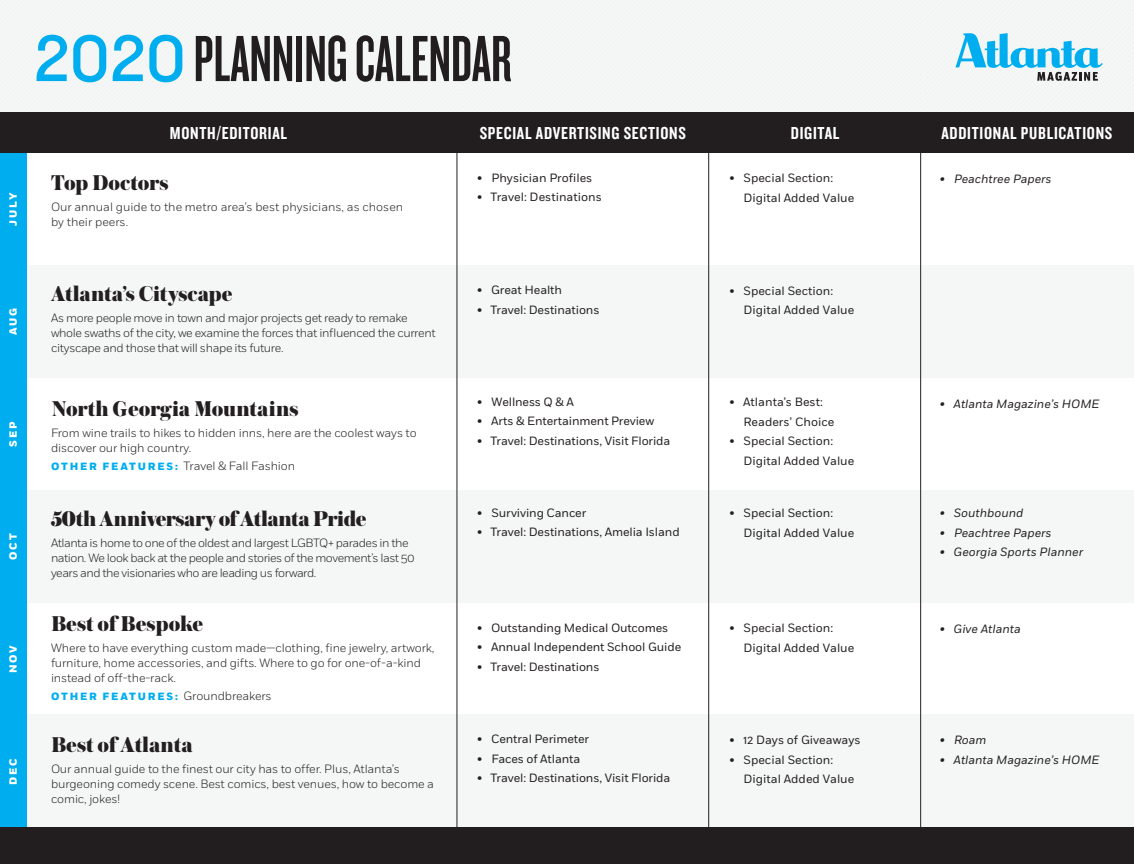
<style>
.page{position:relative;width:1134px;height:864px;background:#fff}
.page>*{position:absolute;margin:0;border:0;box-sizing:border-box;transform-origin:0 0}
.hed{font:67.8px "Knockout 47 Bantamweight";color:#221d1f}
.t1{font:900 22.5px "Austin";letter-spacing:-.01em;color:#231f20}
.t2{font:18px "Knockout 49 Liteweight";letter-spacing:.04em;color:#fff}
.t3{font:12px/19.5px "Fort";letter-spacing:-.01em;color:#231f20}
.t4{font:300 12px/15px "Fort";letter-spacing:-.01em;color:#231f20}
.t5{font:300 12px/15px "Fort";letter-spacing:-.04em;color:#231f20}
.t6{font:300 12px/15px "Fort";letter-spacing:-.03em;color:#231f20}
.t7{font:italic 12px "Fort";color:#231f20}
.t8{font:800 10.5px "Fort";color:#00aeef}
.t9{font:800 10.5px "Fort";letter-spacing:.165em;color:#fff}
.s1{font-family:"Knockout 31 Junior Middlewt";color:#00aeef}
.s2{font-weight:800;font-size:10.5px;color:#00aeef}
.s3{font-weight:300;font-size:12px;color:#231f20}
</style>
<div class="page">
<div style="left:0;top:265px;width:1134px;height:113px;background:#f5f7f7"></div>
<div style="left:0;top:490px;width:1134px;height:113px;background:#f5f7f7"></div>
<div style="left:0;top:715px;width:1134px;height:112px;background:#f5f7f7"></div>
<div style="left:0;top:0;width:1134px;height:113px;background:#f5f7f7"></div>
<hr style="left:708px;top:150px;width:1px;height:677px;background:#231f20">
<hr style="left:920px;top:123px;width:1px;height:709px;background:#231f20">
<hr style="left:457px;top:151px;width:1px;height:676px;background:#231f20">
<div style="left:0;top:140px;width:27px;height:693px;background:#00aeef"></div>
<div style="left:0;top:113px;width:1134px;height:40px;background:#221d1f"></div>
<div style="left:0;top:827px;width:1134px;height:37px;background:#221d1f"></div>
<svg style="left:955px;top:33px;width:148px;height:48px"></svg>
<p class="t9" style="left:7px;top:226px;width:34px;rotate:-90deg">JULY</p>
<p class="hed" style="left:34px;top:19px;width:479px"><span class="s1">2020</span> PLANNING CALENDAR</p>
<p class="t2" style="left:170px;top:122px;width:119px">MONTH/EDITORIAL</p>
<p class="t2" style="left:480px;top:122px;width:208px">SPECIAL ADVERTISING SECTIONS</p>
<p class="t2" style="left:791px;top:122px;width:50px">DIGITAL</p>
<p class="t2" style="left:941px;top:122px;width:173px">ADDITIONAL PUBLICATIONS</p>
<p class="t1" style="left:51px;top:166px;width:119px">Top Doctors</p>
<p class="t4" style="left:51px;top:200px;width:354px">Our annual guide to the metro area’s best physicians, as chosen by their peers.</p>
<p class="t3" style="left:477px;top:168px;width:117px">• Physician Profiles</p>
<p class="t3" style="left:477px;top:187px;width:126px">• Travel: Destinations</p>
<p class="t3" style="left:743px;top:169px;width:112px;text-indent:-14px">• Special Section:<br>Digital Added Value</p>
<p class="t7" style="left:940px;top:172px;width:113px">• Peachtree Papers</p>
<p class="t9" style="left:7px;top:335px;width:29px;rotate:-90deg">AUG</p>
<p class="t9" style="left:7px;top:447px;width:27px;rotate:-90deg">SEP</p>
<p class="t9" style="left:7px;top:560px;width:28px;rotate:-90deg">OCT</p>
<p class="t9" style="left:7px;top:673px;width:29px;rotate:-90deg">NOV</p>
<p class="t9" style="left:7px;top:785px;width:28px;rotate:-90deg">DEC</p>
<p class="t1" style="left:51px;top:277px;width:183px">Atlanta’s Cityscape</p>
<p class="t6" style="left:51px;top:311px;width:386px">As more people move in town and major projects get ready to remake whole swaths of the city, we examine the forces that influenced the current cityscape and those that will shape its future.</p>
<p class="t1" style="left:51px;top:392px;width:249px">North Georgia Mountains</p>
<p class="t4" style="left:51px;top:425px;width:367px">From wine trails to hikes to hidden inns, here are the coolest ways to discover our high country.</p>
<p class="t4" style="left:51px;top:458px;width:246px"><span class="s2">O T H E R F E AT U R E S :</span> Travel &amp; Fall Fashion</p>
<p class="t1" style="left:51px;top:502px;width:317px">50th Anniversary of Atlanta Pride</p>
<p class="t5" style="left:51px;top:535px;width:365px">Atlanta is home to one of the oldest and largest LGBTQ+ parades in the nation. We look back at the people and stories of the movement’s last 50 years and the visionaries who are leading us forward.</p>
<p class="t1" style="left:51px;top:607px;width:153px">Best of Bespoke</p>
<p class="t4" style="left:51px;top:640px;width:385px">Where to have everything custom made—clothing, fine jewelry, artwork, furniture, home accessories, and gifts. Where to go for one-of-a-kind instead of off-the-rack.</p>
<p class="t8" style="left:51px;top:690px;width:222px">O T H E R F E AT U R E S : <span class="s3">Groundbreakers</span></p>
<p class="t1" style="left:51px;top:728px;width:143px">Best of Atlanta</p>
<p class="t4" style="left:51px;top:762px;width:385px">Our annual guide to the finest our city has to offer. Plus, Atlanta’s burgeoning comedy scene. Best comics, best venues, how to become a comic, jokes!</p>
<p class="t3" style="left:477px;top:280px;width:86px">• Great Health</p>
<p class="t3" style="left:477px;top:300px;width:124px">• Travel: Destinations</p>
<p class="t3" style="left:477px;top:392px;width:98px">• Wellness Q &amp; A</p>
<p class="t3" style="left:477px;top:412px;width:178px">• Arts &amp; Entertainment Preview</p>
<p class="t3" style="left:477px;top:431px;width:195px">• Travel: Destinations, Visit Florida</p>
<p class="t3" style="left:477px;top:503px;width:111px">• Surviving Cancer</p>
<p class="t3" style="left:477px;top:523px;width:204px">• Travel: Destinations, Amelia Island</p>
<p class="t3" style="left:477px;top:618px;width:193px">• Outstanding Medical Outcomes</p>
<p class="t3" style="left:477px;top:637px;width:205px">• Annual Independent School Guide</p>
<p class="t3" style="left:477px;top:657px;width:124px">• Travel: Destinations</p>
<p class="t3" style="left:477px;top:730px;width:113px">• Central Perimeter</p>
<p class="t3" style="left:477px;top:749px;width:104px">• Faces of Atlanta</p>
<p class="t3" style="left:477px;top:769px;width:195px">• Travel: Destinations, Visit Florida</p>
<p class="t3" style="left:743px;top:281px;width:112px;text-indent:-14px">• Special Section:<br>Digital Added Value</p>
<p class="t3" style="left:743px;top:393px;width:92px;text-indent:-14px">• Atlanta’s Best:<br>Readers’ Choice</p>
<p class="t3" style="left:743px;top:432px;width:112px;text-indent:-14px">• Special Section:<br>Digital Added Value</p>
<p class="t3" style="left:743px;top:504px;width:112px;text-indent:-14px">• Special Section:<br>Digital Added Value</p>
<p class="t3" style="left:743px;top:619px;width:112px;text-indent:-14px">• Special Section:<br>Digital Added Value</p>
<p class="t3" style="left:729px;top:730px;width:133px">• 12 Days of Giveaways</p>
<p class="t3" style="left:743px;top:750px;width:112px;text-indent:-14px">• Special Section:<br>Digital Added Value</p>
<p class="t7" style="left:940px;top:396px;width:161px">• Atlanta Magazine’s HOME</p>
<p class="t7" style="left:940px;top:506px;width:85px">• Southbound</p>
<p class="t7" style="left:940px;top:526px;width:113px">• Peachtree Papers</p>
<p class="t7" style="left:940px;top:545px;width:145px">• Georgia Sports Planner</p>
<p class="t7" style="left:940px;top:622px;width:82px">• Give Atlanta</p>
<p class="t7" style="left:940px;top:733px;width:48px">• Roam</p>
<p class="t7" style="left:940px;top:752px;width:161px">• Atlanta Magazine’s HOME</p>
</div>
